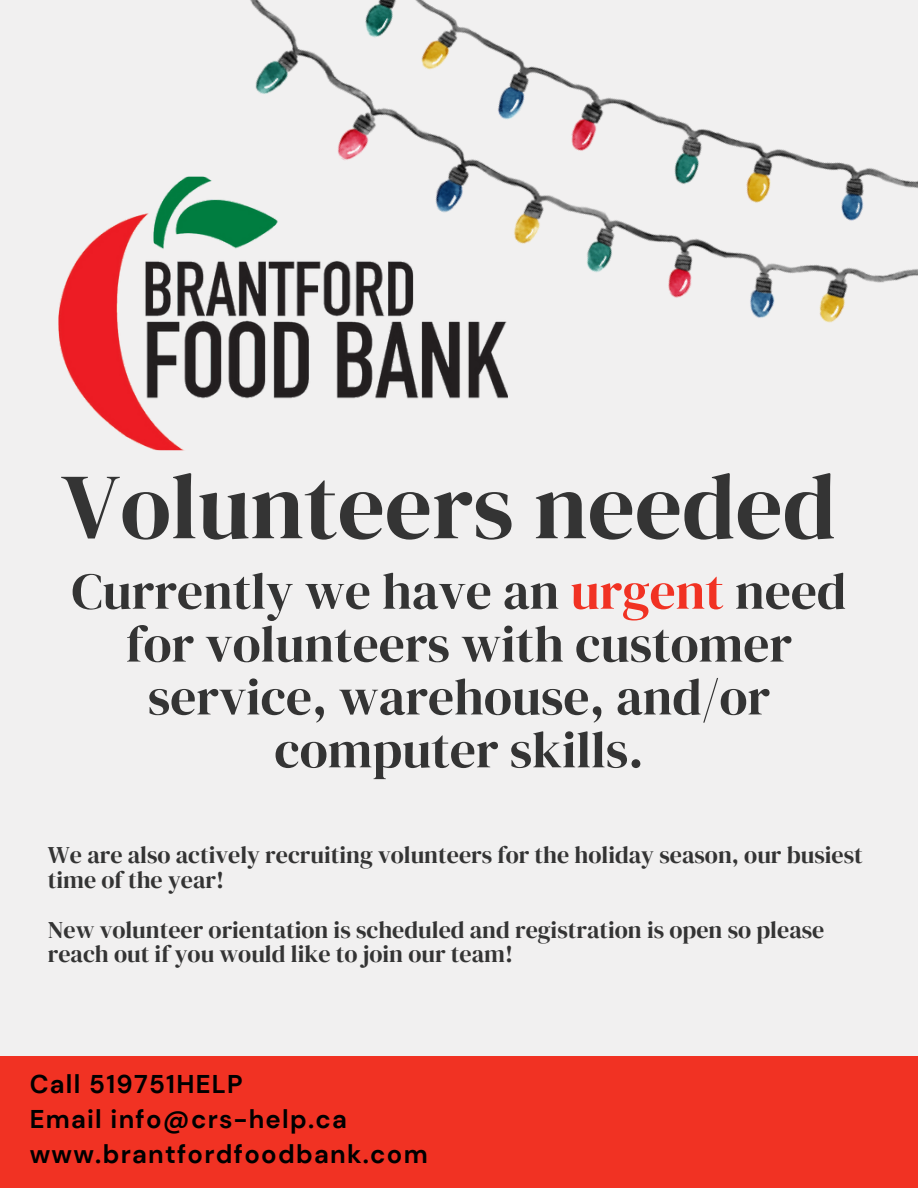
<style>
.page{position:relative;width:918px;height:1188px;background:#f1f0f0}
.page>*{position:absolute;margin:0;border:0;box-sizing:border-box;transform-origin:0 0}
.t1{font:93px "DM Serif Display";color:#343434}
.t2{font:51.45px/52.8px "DM Serif Display";color:#343434;text-align:center}
.t3{font:700 25.65px/34.8px "DM Sans";letter-spacing:.05em;color:#000}
.t4{font:24px/24.8px "DM Serif Display";color:#343434}
.s1{color:#f13223}
</style>
<div class="page">
<img style="left:58px;top:185px;width:117px;height:265px">
<div style="left:0;top:1057px;width:918px;height:131px;background:#f13223"></div>
<img style="left:175px;top:0;width:743px;height:451px">
<h1 class="t1" style="left:61px;top:442px;width:776px">Volunteers needed</h1>
<h2 class="t2" style="left:72px;top:564px;width:776px">Currently we have an <span class="s1">urgent</span> need for volunteers with customer service, warehouse, and/or computer skills.</h2>
<p class="t4" style="left:48px;top:843px;width:816px">We are also actively recruiting volunteers for the holiday season, our busiest time of the year!</p>
<p class="t4" style="left:48px;top:917px;width:778px">New volunteer orientation is scheduled and registration is open so please reach out if you would like to join our team!</p>
<p class="t3" style="left:30px;top:1067px;width:400px">Call 519751HELP<br>Email info@crs-help.ca www.brantfordfoodbank.com</p>
</div>
